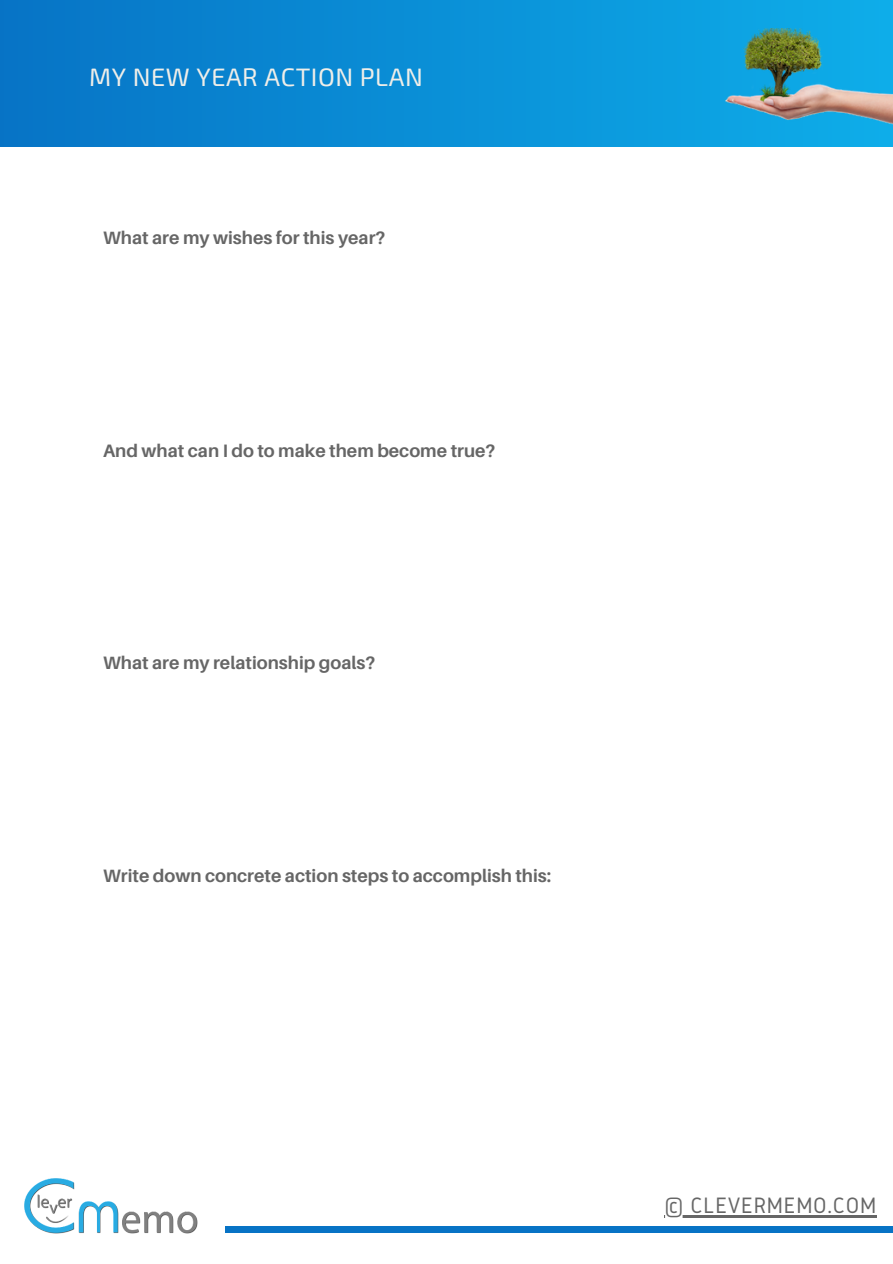
<style>
.page{position:relative;width:893px;height:1264px;background:#fff}
.page>*{position:absolute;margin:0;border:0;box-sizing:border-box;transform-origin:0 0}
.t1{font:25.2px "Exo 2";letter-spacing:.02em;color:#efeee9}
.t2{font:23.1px "Gidole";letter-spacing:.03em;color:#666}
.t3{font:700 18px "Aileron";color:#666}
</style>
<div class="page">
<div style="left:225px;top:1226px;width:667px;height:7px;background:#0773c5"></div>
<img style="left:24px;top:1178px;width:174px;height:55px">
<hr style="left:664px;top:1215px;width:212px;height:2px;background:#666">
<div style="left:0;top:0;width:892px;height:146px;background:linear-gradient(to right,#0773c5,#0eade9)"></div>
<img style="left:725px;top:28px;width:167px;height:97px">
<h1 class="t1" style="left:89px;top:61px;width:335px">MY NEW YEAR ACTION PLAN</h1>
<p class="t3" style="left:103px;top:227px;width:284px">What are my wishes for this year?</p>
<p class="t3" style="left:103px;top:439px;width:394px">And what can I do to make them become true?</p>
<p class="t3" style="left:103px;top:651px;width:274px">What are my relationship goals?</p>
<p class="t3" style="left:103px;top:864px;width:449px">Write down concrete action steps to accomplish this:</p>
<p class="t2" style="left:664px;top:1192px;width:213px">© CLEVERMEMO.COM</p>
</div>
